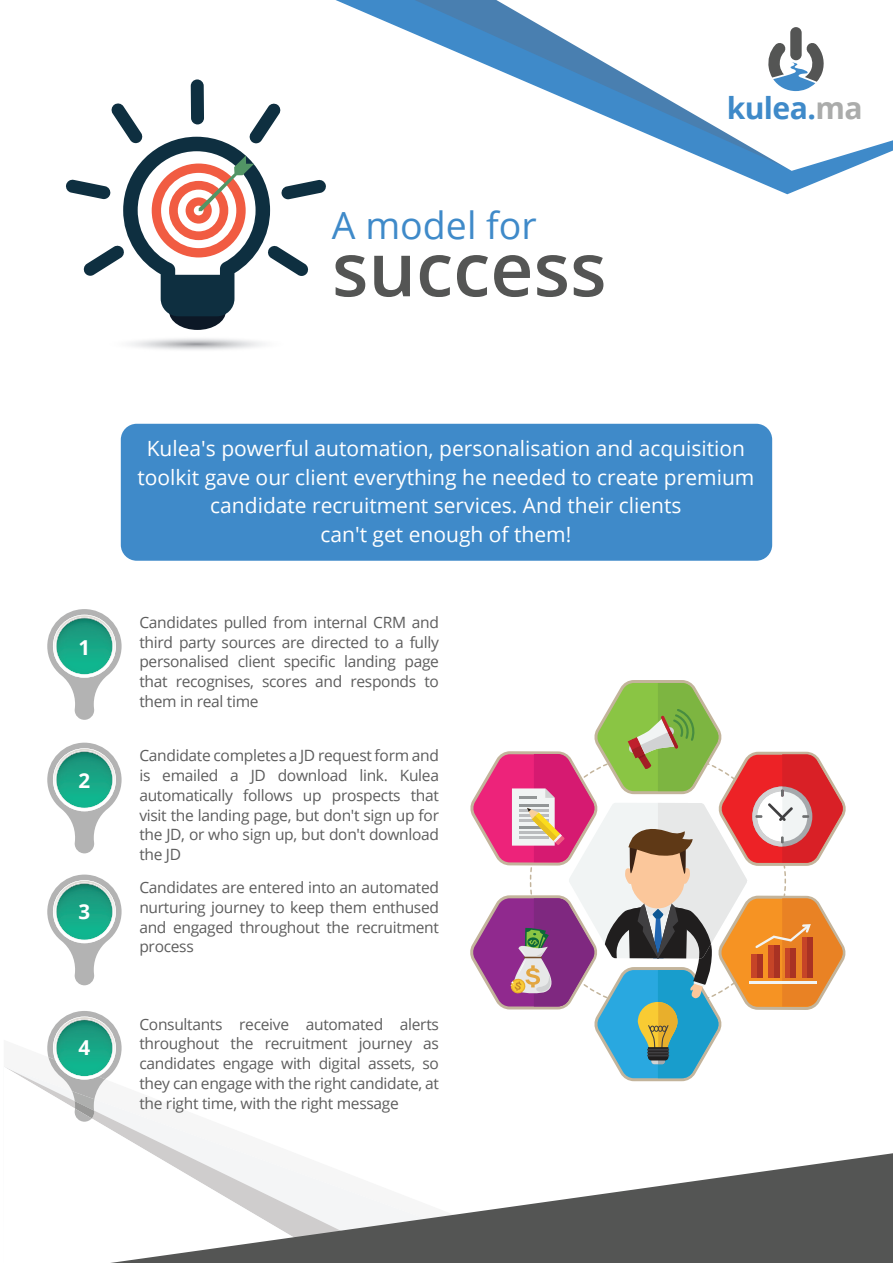
<style>
.page{position:relative;width:893px;height:1263px;background:#fff}
.page>*{position:absolute;margin:0;border:0;box-sizing:border-box;transform-origin:0 0}
.t1{font:600 75px "Open Sans";color:#545554}
.t2{font:37.5px "Open Sans";color:#3f8ac9}
.t3{font:700 30.15px "Open Sans";letter-spacing:-.02em;color:#3f8ac9}
.t4{font:21px/28.8px "Open Sans";color:#fff;text-align:center}
.t5{font:700 20.55px "Open Sans";color:#fff}
.t6{font:15.6px/19.6px "Open Sans";letter-spacing:-.02em;color:#5d5d5d;text-align:justify}
.s1{color:#abacab}
</style>
<div class="page">
<div style="left:121px;top:424px;width:651px;height:137px;background:#3f8ac9;border-radius:16px"></div>
<svg style="left:4px;top:1066px;width:237px;height:87px"></svg>
<svg style="left:190px;top:82px;width:654px;height:112px"></svg>
<svg style="left:227px;top:0;width:666px;height:171px"></svg>
<svg style="left:110px;top:1153px;width:783px;height:110px"></svg>
<div style="left:790px;top:27px;width:12px;height:33px;background:#545554;border-radius:6px"></div>
<svg style="left:767px;top:42px;width:58px;height:49px"></svg>
<div style="left:191px;top:79px;width:13px;height:45px;background:#0e2f40;border-radius:6px"></div>
<svg style="left:66px;top:103px;width:260px;height:227px"></svg>
<svg style="left:47px;top:609px;width:75px;height:111px"></svg>
<img style="left:56px;top:618px;width:57px;height:57px">
<svg style="left:47px;top:743px;width:75px;height:110px"></svg>
<img style="left:56px;top:751px;width:57px;height:57px">
<svg style="left:47px;top:874px;width:75px;height:111px"></svg>
<img style="left:56px;top:883px;width:57px;height:57px">
<svg style="left:47px;top:1011px;width:75px;height:111px"></svg>
<img style="left:56px;top:1019px;width:57px;height:57px">
<svg style="left:470px;top:680px;width:376px;height:401px"></svg>
<h2 class="t2" style="left:332px;top:200px;width:206px">A model for</h2>
<h1 class="t1" style="left:332px;top:218px;width:276px">success</h1>
<h3 class="t3" style="left:727px;top:87px;width:137px">kulea.<span class="s1">ma</span></h3>
<h3 class="t5" style="left:79px;top:633px;width:13px">1</h3>
<h3 class="t5" style="left:79px;top:766px;width:13px">2</h3>
<h3 class="t5" style="left:79px;top:897px;width:13px">3</h3>
<h3 class="t5" style="left:79px;top:1033px;width:13px">4</h3>
<h3 class="t4" style="left:137px;top:433px;width:619px">Kulea's powerful automation, personalisation and acquisition toolkit gave our client everything he needed to create premium candidate recruitment services. And their clients<br>can't get enough of them!</h3>
<p class="t6" style="left:139px;top:612px;width:301px">Candidates pulled from internal CRM and third party sources are directed to a fully personalised client specific landing page that recognises, scores and responds to them in real time</p>
<p class="t6" style="left:139px;top:745px;width:301px">Candidate completes a JD request form and is emailed a JD download link. Kulea automatically follows up prospects that visit the landing page, but don't sign up for the JD, or who sign up, but don't download the JD</p>
<p class="t6" style="left:139px;top:877px;width:301px">Candidates are entered into an automated nurturing journey to keep them enthused and engaged throughout the recruitment process</p>
<p class="t6" style="left:139px;top:1014px;width:301px">Consultants receive automated alerts throughout the recruitment journey as candidates engage with digital assets, so they can engage with the right candidate, at the right time, with the right message</p>
</div>
